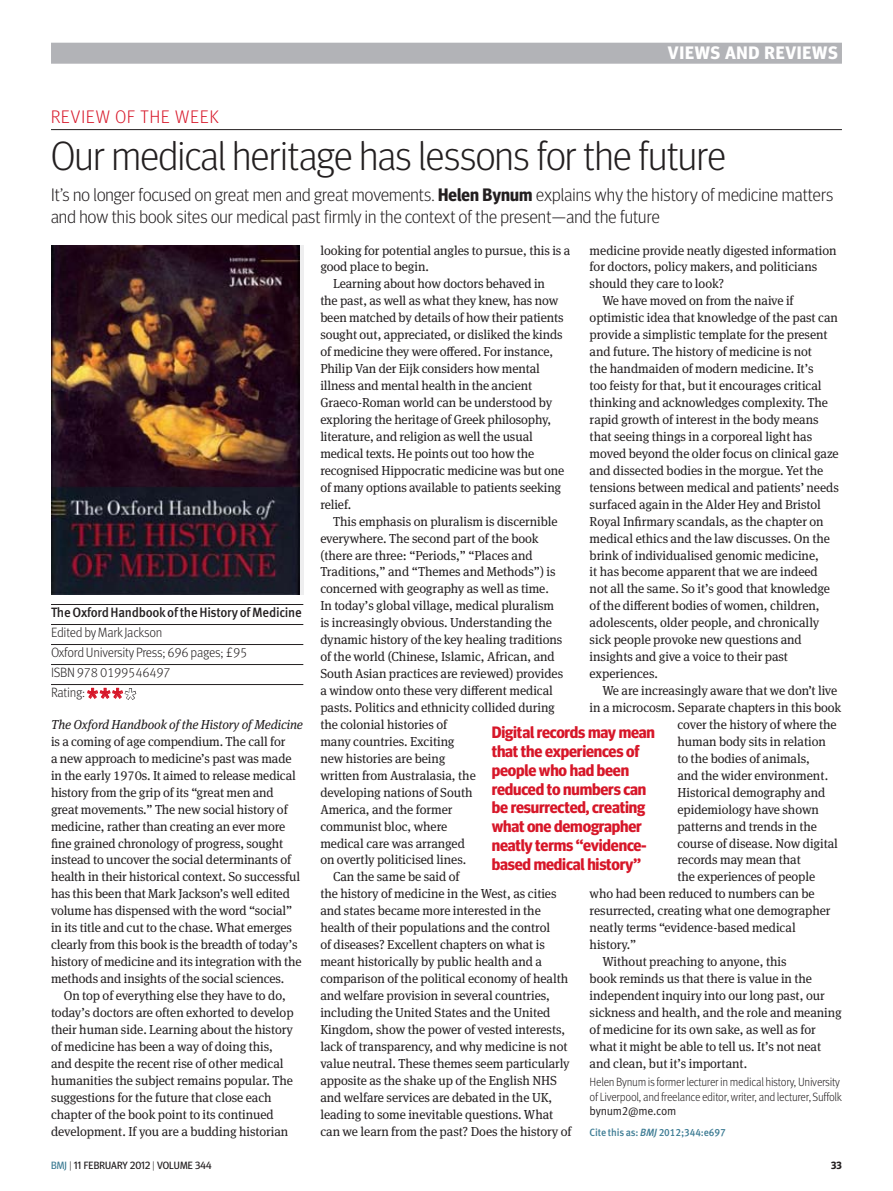
<style>
.page{position:relative;width:893px;height:1191px;background:#fff}
.page>*{position:absolute;margin:0;border:0;box-sizing:border-box;transform-origin:0 0}
.comment_head_27{font:300 40.5px "Meta Headline OT";color:#231f20}
.intro_12{font:300 18px/22.5px "Meta Headline OT";letter-spacing:.01em;color:#231f20}
.Section-Strap_grey_R{font:700 18px "Meta Headline OT";letter-spacing:.04em;color:#fff}
.column_slug{font:300 18px "Meta Headline OT";letter-spacing:.06em;color:#d71729}
.quote{font:700 16.5px/18.8px "Meta Headline OT";letter-spacing:-.01em;color:#d71729}
.book_details{font:300 13.5px "Meta Pro";letter-spacing:-.02em;color:#231f20;scale:.95 1}
.book_details-2{font:500 13.5px "Meta Pro";letter-spacing:-.02em;color:#231f20;scale:.95 1}
.body_left_indent{font:13.05px/17px "Meta Serif Pro";letter-spacing:-.005em;color:#231f20}
.body_left{font:13.05px/17px "Meta Serif Pro";letter-spacing:-.01em;color:#231f20}
.acknol_sup_cor_to__r{font:300 12px/14.2px "Meta Pro";letter-spacing:-.02em;color:#231f20;scale:.93 1}
.t1{font:10.5px "Meta Headline OT";letter-spacing:.01em;color:#231f20}
.citation{font:500 10.5px "Meta Pro";letter-spacing:-.01em;color:#3c7b93;scale:.95 1}
.t2{font:700 10.5px "Meta Headline OT";color:#231f20}
.s1{font-weight:700}
.s2{font-family:"Meta Pro Normal";font-weight:400}
.s3{font-style:italic}
.s4{font-weight:500;font-size:25.5px;color:#d71729}
.s5{font-weight:500;font-size:27px;color:#fff}
.s6{color:#3c7b93}
.s7{font-weight:300}
</style>
<div class="page">
<div style="left:51px;top:43px;width:791px;height:21px;background:#b2b3b7"></div>
<hr style="left:51px;top:604px;width:252px;height:1px;background:#231f20">
<hr style="left:51px;top:624px;width:252px;height:1px;background:#231f20">
<hr style="left:51px;top:644px;width:252px;height:1px;background:#231f20">
<hr style="left:51px;top:664px;width:252px;height:1px;background:#231f20">
<hr style="left:51px;top:684px;width:252px;height:1px;background:#231f20">
<svg style="left:87px;top:687px;width:50px;height:13px"></svg>
<hr style="left:51px;top:129px;width:791px;height:1px;background:#231f20">
<img style="left:51px;top:245px;width:249px;height:349px">
<p class="Section-Strap_grey_R" style="left:668px;top:42px;width:171px">VIEWS AND REVIEWS</p>
<p class="column_slug" style="left:51px;top:106px;width:169px">REVIEW OF THE WEEK</p>
<p class="comment_head_27" style="left:51px;top:131px;width:676px">Our medical heritage has lessons for the future</p>
<p class="intro_12" style="left:51px;top:183px;width:784px">It’s no longer focused on great men and great movements. <span class="s1">Helen Bynum</span> explains why the history of medicine matters and how this book sites our medical past firmly in the context of the present—and the future</p>
<p class="body_left_indent" style="left:320px;top:241px;width:252px">looking for potential angles to pursue, this is a good place to begin.</p>
<p class="body_left_indent" style="left:320px;top:275px;width:245px;text-indent:13px">Learning about how doctors behaved in the past, as well as what they knew, has now been matched by details of how their patients sought out, appreciated, or disliked the kinds of medicine they were offered. For instance, Philip Van der Eijk considers how mental illness and mental health in the ancient Graeco-Roman world can be understood by exploring the heritage of Greek philosophy, literature, and religion as well the usual medical texts. He points out too how the recognised Hippocratic medicine was but one of many options available to patients seeking relief.</p>
<p class="body_left_indent" style="left:320px;top:512px;width:244px;text-indent:13px">This emphasis on pluralism is discernible everywhere. The second part of the book (there are three: “Periods,” “Places and Traditions,” and “Themes and Methods”) is concerned with geography as well as time.<br>In today’s global village, medical pluralism is increasingly obvious. Understanding the dynamic history of the key healing traditions of the world (Chinese, Islamic, African, and South Asian practices are reviewed) provides a window onto these very different medical pasts. Politics and ethnicity collided during the colonial histories of<br>many countries. Exciting<br>new histories are being<br>written from Australasia, the<br>developing nations of South<br>America, and the former<br>communist bloc, where<br>medical care was arranged<br>on overtly politicised lines.</p>
<p class="body_left_indent" style="left:320px;top:867px;width:253px;text-indent:13px">Can the same be said of<br>the history of medicine in the West, as cities and states became more interested in the health of their populations and the control<br>of diseases? Excellent chapters on what is meant historically by public health and a comparison of the political economy of health and welfare provision in several countries, including the United States and the United Kingdom, show the power of vested interests, lack of transparency, and why medicine is not value neutral. These themes seem particularly apposite as the shake up of the English NHS and welfare services are debated in the UK, leading to some inevitable questions. What can we learn from the past? Does the history of</p>
<p class="body_left_indent" style="left:590px;top:241px;width:248px">medicine provide neatly digested information for doctors, policy makers, and politicians should they care to look?</p>
<p class="body_left_indent" style="left:590px;top:292px;width:251px;text-indent:13px">We have moved on from the naive if optimistic idea that knowledge of the past can provide a simplistic template for the present and future. The history of medicine is not<br>the handmaiden of modern medicine. It’s<br>too feisty for that, but it encourages critical thinking and acknowledges complexity. The rapid growth of interest in the body means that seeing things in a corporeal light has moved beyond the older focus on clinical gaze and dissected bodies in the morgue. Yet the tensions between medical and patients’ needs surfaced again in the Alder Hey and Bristol Royal Infirmary scandals, as the chapter on medical ethics and the law discusses. On the brink of individualised genomic medicine,<br>it has become apparent that we are indeed not all the same. So it’s good that knowledge of the different bodies of women, children, adolescents, older people, and chronically sick people provoke new questions and insights and give a voice to their past experiences.</p>
<p class="body_left_indent" style="left:602px;top:681px;width:236px">We are increasingly aware that we don’t live</p>
<p class="body_left_indent" style="left:590px;top:698px;width:253px">in a microcosm. Separate chapters in this book</p>
<p class="body_left_indent" style="left:677px;top:715px;width:161px">cover the history of where the</p>
<p class="body_left_indent" style="left:677px;top:732px;width:150px">human body sits in relation</p>
<p class="body_left_indent" style="left:677px;top:749px;width:134px">to the bodies of animals,</p>
<p class="body_left_indent" style="left:677px;top:766px;width:152px">and the wider environment.</p>
<p class="body_left_indent" style="left:677px;top:783px;width:149px">Historical demography and</p>
<p class="body_left_indent" style="left:677px;top:800px;width:143px">epidemiology have shown</p>
<p class="body_left_indent" style="left:677px;top:817px;width:141px">patterns and trends in the</p>
<p class="body_left_indent" style="left:677px;top:834px;width:162px">course of disease. Now digital</p>
<p class="body_left_indent" style="left:677px;top:850px;width:125px">records may mean that</p>
<p class="body_left_indent" style="left:677px;top:867px;width:139px">the experiences of people</p>
<p class="body_left_indent" style="left:590px;top:884px;width:227px">who had been reduced to numbers can be</p>
<p class="body_left_indent" style="left:590px;top:901px;width:242px">resurrected, creating what one demographer</p>
<p class="body_left_indent" style="left:590px;top:918px;width:208px">neatly terms “evidence-based medical</p>
<p class="body_left_indent" style="left:590px;top:935px;width:48px">history.”</p>
<p class="body_left_indent" style="left:590px;top:952px;width:254px;text-indent:13px">Without preaching to anyone, this<br>book reminds us that there is value in the independent inquiry into our long past, our sickness and health, and the role and meaning of medicine for its own sake, as well as for what it might be able to tell us. It’s not neat and clean, but it’s important.</p>
<p class="acknol_sup_cor_to__r" style="left:590px;top:1074px;width:273px">Helen Bynum is former lecturer in medical history, University of Liverpool, and freelance editor, writer, and lecturer, Suffolk <span class="s2">bynum2@me.com</span></p>
<p class="citation" style="left:590px;top:1123px;width:145px">Cite this as: <span class="s3">BMJ</span> 2012;344:e697</p>
<p class="book_details-2" style="left:51px;top:602px;width:266px">The Oxford Handbook of the History of Medicine</p>
<p class="book_details" style="left:51px;top:623px;width:119px">Edited by Mark Jackson</p>
<p class="book_details" style="left:51px;top:643px;width:208px">Oxford University Press; 696 pages; £95</p>
<p class="book_details" style="left:51px;top:663px;width:128px">ISBN 978 0199546497</p>
<p class="book_details" style="left:51px;top:683px;width:91px">Rating: <span class="s4">***</span><span class="s5">*</span></p>
<p class="body_left" style="left:51px;top:715px;width:253px"><span class="s3">The Oxford Handbook of the History of Medicine </span>is a coming of age compendium. The call for<br>a new approach to medicine’s past was made in the early 1970s. It aimed to release medical history from the grip of its “great men and great movements.” The new social history of medicine, rather than creating an ever more fine grained chronology of progress, sought instead to uncover the social determinants of health in their historical context. So successful has this been that Mark Jackson’s well edited volume has dispensed with the word “social” in its title and cut to the chase. What emerges clearly from this book is the breadth of today’s history of medicine and its integration with the methods and insights of the social sciences.</p>
<p class="body_left_indent" style="left:51px;top:986px;width:244px;text-indent:13px">On top of everything else they have to do, today’s doctors are often exhorted to develop their human side. Learning about the history of medicine has been a way of doing this, and despite the recent rise of other medical humanities the subject remains popular. The suggestions for the future that close each chapter of the book point to its continued development. If you are a budding historian</p>
<p class="quote" style="left:492px;top:723px;width:165px">Digital records may mean that the experiences of people who had been reduced to numbers can be resurrected, creating what one demographer neatly terms “evidence&shy;based medical history”</p>
<p class="t1" style="left:51px;top:1159px;width:162px"><span class="s6">BMJ</span> <span class="s7">|</span> 11 FEBRUARY 2012 <span class="s7">|</span> VOLUME 344</p>
<p class="t2" style="left:831px;top:1159px;width:12px">33</p>
</div>
